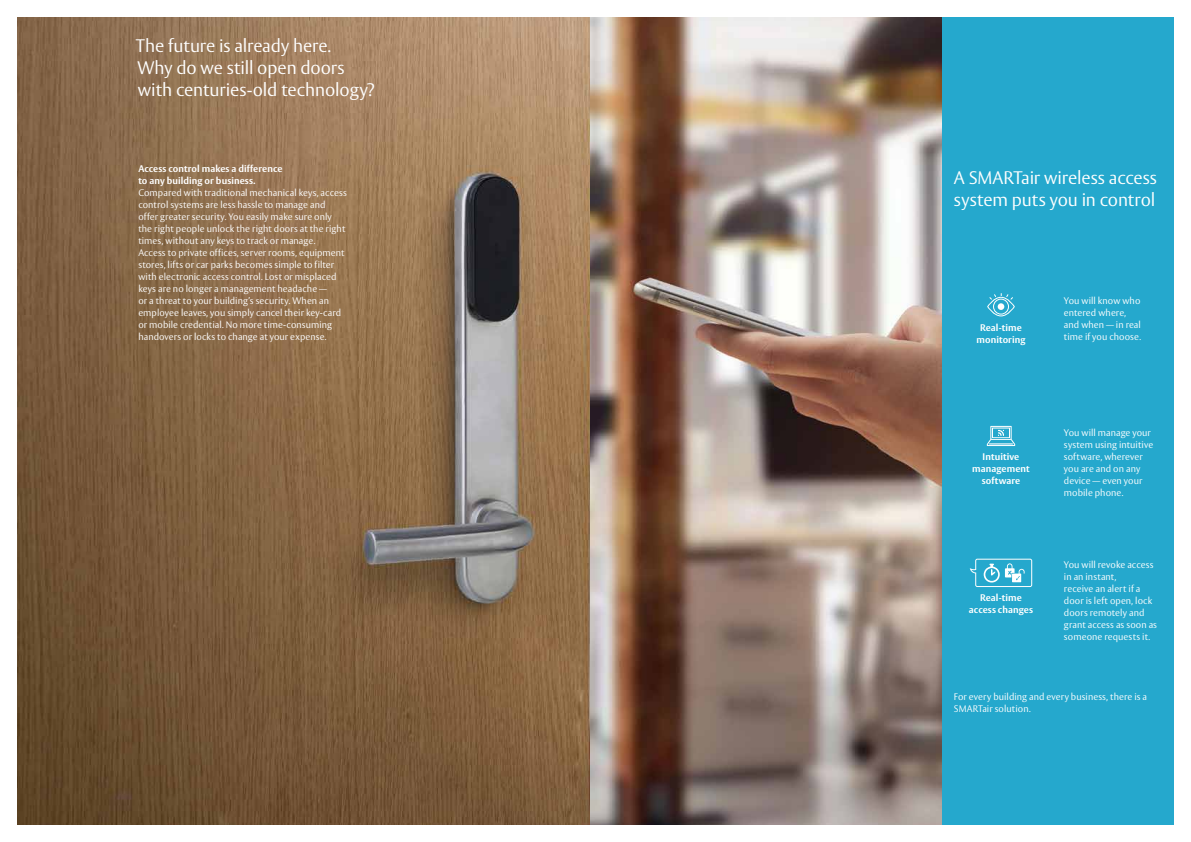
<style>
.page{position:relative;width:1191px;height:842px;background:#fff}
.page>*{position:absolute;margin:0;border:0;box-sizing:border-box;transform-origin:0 0}
.t1{font:300 18px/22px "ASSA Vesta";letter-spacing:-.005em;color:#fff}
.t2{font:300 9.5px/12px "ASSA Vesta";letter-spacing:.005em;color:#fff}
.t3{font:700 9.5px/12px "ASSA Vesta";letter-spacing:.01em;color:#fff;text-align:center}
</style>
<div class="page">
<img style="left:17px;top:17px;width:574px;height:808px">
<img style="left:591px;top:17px;width:351px;height:808px">
<div style="left:942px;top:17px;width:232px;height:808px;background:#25a8cd"></div>
<svg style="left:987px;top:293px;width:27px;height:23px"></svg>
<svg style="left:986px;top:426px;width:29px;height:20px"></svg>
<svg style="left:969px;top:559px;width:63px;height:28px"></svg>
<h1 class="t1" style="left:136px;top:36px;width:241px">The future is already here.<br>Why do we still open doors with centuries-old technology?</h1>
<p class="t3" style="left:138px;top:163px;width:146px;text-align:left">Access control makes a difference to any building or business.</p>
<p class="t2" style="left:138px;top:187px;width:210px">Compared with traditional mechanical keys, access control systems are less hassle to manage and offer greater security. You easily make sure only the right people unlock the right doors at the right times, without any keys to track or manage.<br>Access to private offices, server rooms, equipment stores, lifts or car parks becomes simple to filter with electronic access control. Lost or misplaced keys are no longer a management headache —<br>or a threat to your building’s security. When an employee leaves, you simply cancel their key-card or mobile credential. No more time-consuming handovers or locks to change at your expense.</p>
<h1 class="t1" style="left:954px;top:168px;width:205px">A SMARTair wireless access system puts you in control</h1>
<p class="t3" style="left:976px;top:322px;width:50px">Real-time monitoring</p>
<p class="t2" style="left:1064px;top:295px;width:79px">You will know who entered where, and when — in real time if you choose.</p>
<p class="t3" style="left:972px;top:451px;width:59px">Intuitive management software</p>
<p class="t3" style="left:969px;top:592px;width:66px">Real-time access changes</p>
<p class="t2" style="left:1064px;top:427px;width:91px">You will manage your system using intuitive software, wherever you are and on any device — even your mobile phone.</p>
<p class="t2" style="left:1064px;top:559px;width:95px">You will revoke access in an instant,<br>receive an alert if a door is left open, lock doors remotely and grant access as soon as someone requests it.</p>
<p class="t2" style="left:954px;top:691px;width:195px">For every building and every business, there is a<br>SMARTair solution.</p>
</div>
